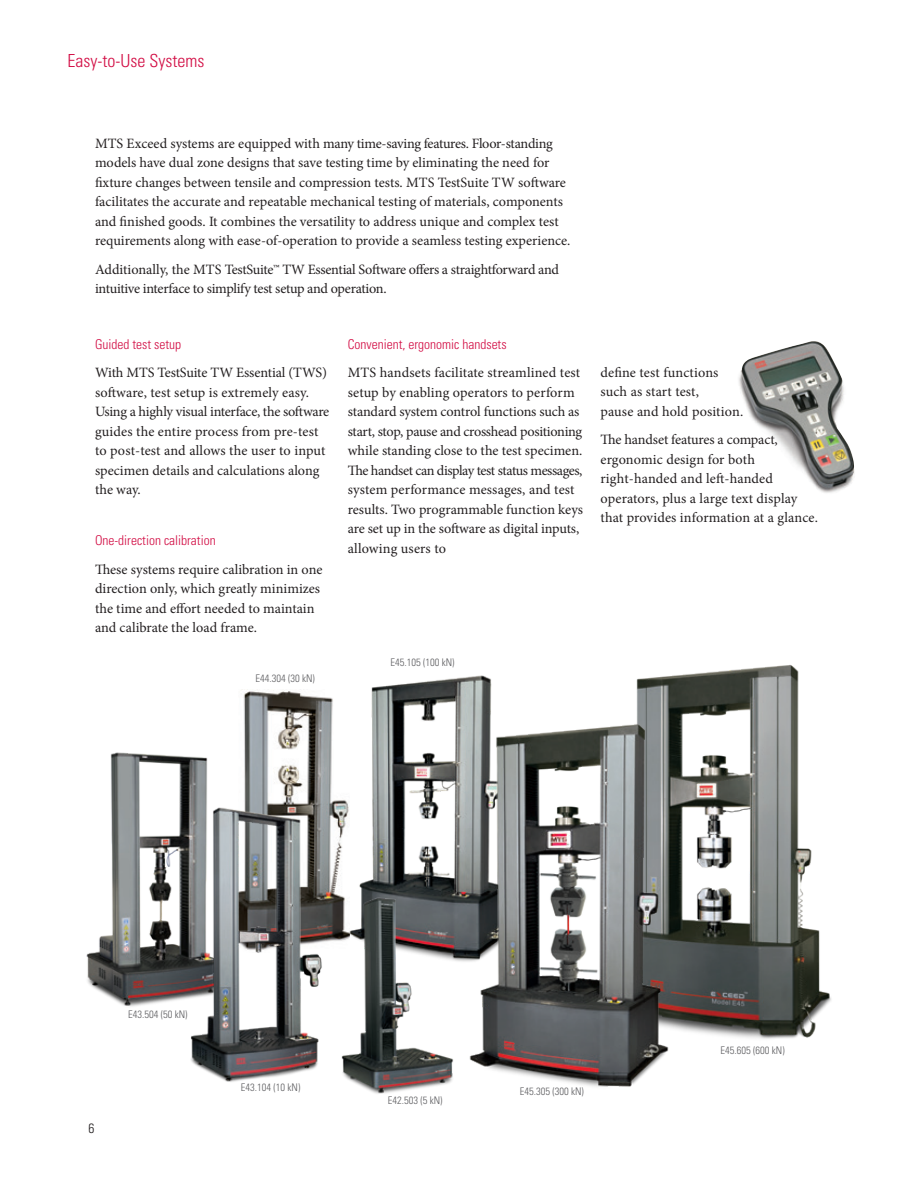
<style>
.page{position:relative;width:918px;height:1188px;background:#fff}
.page>*{position:absolute;margin:0;border:0;box-sizing:border-box;transform-origin:0 0}
.t1{font:300 condensed 18px "Univers LT Std";color:#d20d44}
.t2{font:14.25px/19.5px "Minion Pro";color:#231f20}
.t3{font:14.25px/19.5px "Minion Pro";letter-spacing:-.02em;color:#231f20}
.t4{font:300 condensed 13.5px "Univers LT Std";color:#d20d44}
.t5{font:300 condensed 13.5px "Univers LT Std";color:#231f20}
.t6{font:300 condensed 10.5px "Univers LT Std";color:#5f5f62}
</style>
<div class="page">
<img style="left:739px;top:341px;width:104px;height:152px">
<img style="left:86px;top:752px;width:122px;height:255px">
<img style="left:242px;top:689px;width:106px;height:252px">
<img style="left:348px;top:675px;width:144px;height:287px">
<img style="left:636px;top:665px;width:195px;height:374px">
<img style="left:335px;top:891px;width:126px;height:203px">
<img style="left:465px;top:716px;width:209px;height:371px">
<img style="left:176px;top:800px;width:154px;height:282px">
<p class="t1" style="left:68px;top:50px;width:138px">Easy-to-Use Systems</p>
<p class="t2" style="left:95px;top:134px;width:477px">MTS Exceed systems are equipped with many time-saving features. Floor-standing models have dual zone designs that save testing time by eliminating the need for fixture changes between tensile and compression tests. MTS TestSuite TW software facilitates the accurate and repeatable mechanical testing of materials, components and finished goods. It combines the versatility to address unique and complex test requirements along with ease-of-operation to provide a seamless testing experience.</p>
<p class="t3" style="left:95px;top:260px;width:466px">Additionally, the MTS TestSuite™ TW Essential Software offers a straightforward and intuitive interface to simplify test setup and operation.</p>
<p class="t4" style="left:95px;top:336px;width:88px">Guided test setup</p>
<p class="t2" style="left:95px;top:363px;width:236px">With MTS TestSuite TW Essential (TWS) software, test setup is extremely easy.<br>Using a highly visual interface, the software guides the entire process from pre-test to post-test and allows the user to input specimen details and calculations along the way.</p>
<p class="t4" style="left:95px;top:533px;width:122px">One-direction calibration</p>
<p class="t2" style="left:95px;top:560px;width:229px">These systems require calibration in one direction only, which greatly minimizes the time and effort needed to maintain and calibrate the load frame.</p>
<p class="t6" style="left:255px;top:672px;width:61px">E44.304 (30 kN)</p>
<p class="t4" style="left:348px;top:336px;width:160px">Convenient, ergonomic handsets</p>
<p class="t2" style="left:348px;top:363px;width:237px">MTS handsets facilitate streamlined test setup by enabling operators to perform standard system control functions such as start, stop, pause and crosshead positioning while standing close to the test specimen.<br>The handset can display test status messages, system performance messages, and test results. Two programmable function keys are set up in the software as digital inputs, allowing users to</p>
<p class="t2" style="left:600px;top:362px;width:144px">define test functions such as start test,<br>pause and hold position.</p>
<p class="t2" style="left:600px;top:430px;width:219px">The handset features a compact, ergonomic design for both right-handed and left-handed operators, plus a large text display that provides information at a glance.</p>
<p class="t6" style="left:391px;top:656px;width:66px">E45.105 (100 kN)</p>
<p class="t6" style="left:128px;top:1008px;width:61px">E43.504 (50 kN)</p>
<p class="t5" style="left:89px;top:1120px;width:7px">6</p>
<p class="t6" style="left:241px;top:1081px;width:61px">E43.104 (10 kN)</p>
<p class="t6" style="left:388px;top:1094px;width:56px">E42.503 (5 kN)</p>
<p class="t6" style="left:520px;top:1085px;width:66px">E45.305 (300 kN)</p>
<p class="t6" style="left:721px;top:1044px;width:66px">E45.605 (600 kN)</p>
</div>
